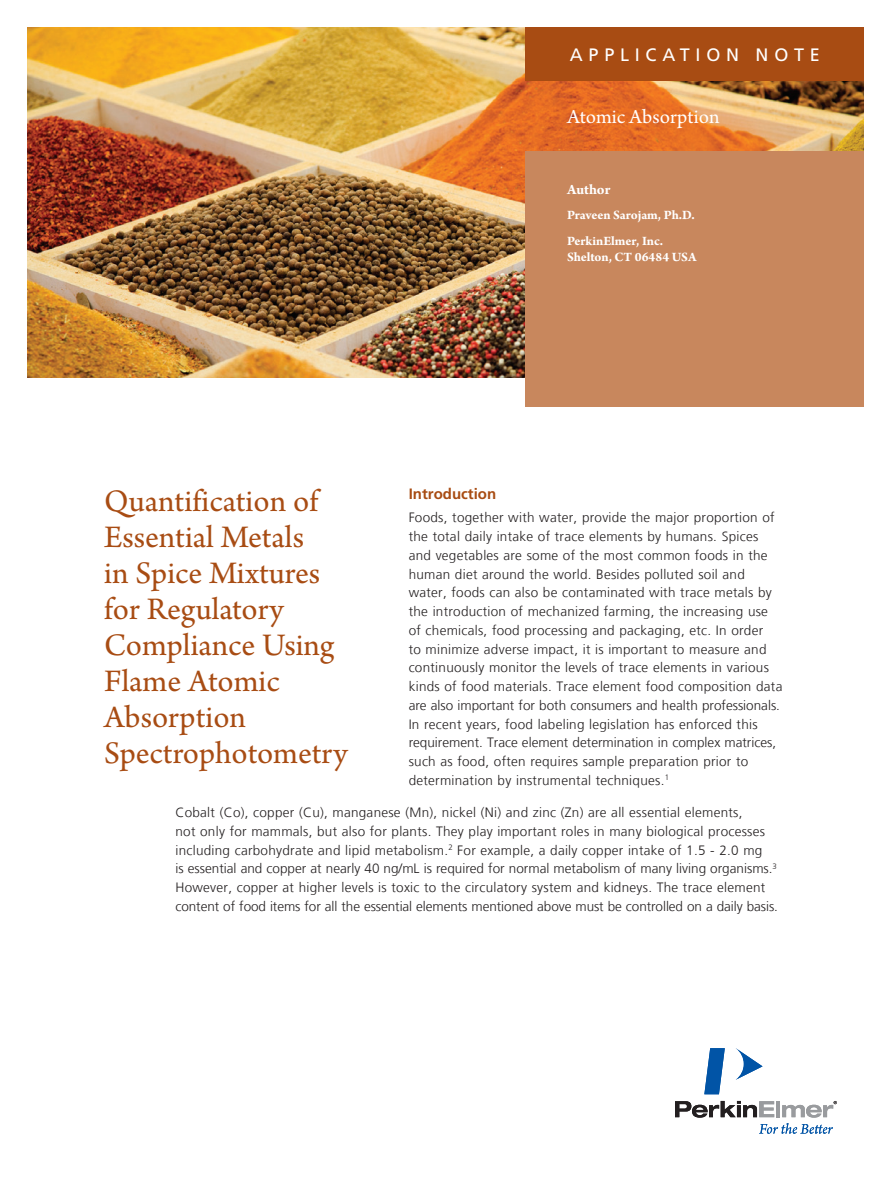
<style>
.page{position:relative;width:891px;height:1188px;background:#fff}
.page>*{position:absolute;margin:0;border:0;box-sizing:border-box;transform-origin:0 0}
.t1{font:33px/36px "Arno Pro";color:#a84c13}
.t2{font:21px "Arno Pro";color:#fff}
.t3{font:18px "Frutiger";letter-spacing:.32em;color:#fff}
.t4{font:700 15px "Frutiger LT Com";color:#a84c13}
.t5{font:700 15px "Arno Pro";color:#fff}
.t6{font:300 13.5px/18.8px "Frutiger LT Com";letter-spacing:.02em;color:#231f20}
.t7{font:700 13.5px/25.5px "Arno Pro";letter-spacing:-.005em;color:#fff}
</style>
<div class="page">
<img style="left:27px;top:27px;width:837px;height:351px">
<div style="left:526px;top:151px;width:338px;height:256px;background:#c8875d"></div>
<div style="left:526px;top:27px;width:338px;height:54px;background:#a84c13"></div>
<svg style="left:736px;top:1048px;width:27px;height:32px"></svg>
<svg style="left:704px;top:1048px;width:21px;height:46px"></svg>
<svg style="left:675px;top:1101px;width:162px;height:33px"></svg>
<h3 class="t3" style="left:570px;top:44px;width:252px">APPLICATION N OTE</h3>
<h2 class="t2" style="left:567px;top:105px;width:154px">Atomic Absorption</h2>
<p class="t5" style="left:567px;top:181px;width:45px">Author</p>
<p class="t7" style="left:567px;top:203px;width:129px">Praveen Sarojam, Ph.D.<br>PerkinElmer, Inc.</p>
<p class="t7" style="left:567px;top:245px;width:131px">Shelton, CT 06484 USA</p>
<h1 class="t1" style="left:104px;top:484px;width:245px">Quantification of<br>Essential Metals<br>in Spice Mixtures for Regulatory<br>Compliance Using<br>Flame Atomic<br>Absorption<br>Spectrophotometry</h1>
<p class="t4" style="left:409px;top:485px;width:89px">Introduction</p>
<p class="t6" style="left:409px;top:508px;width:375px">Foods, together with water, provide the major proportion of the total daily intake of trace elements by humans. Spices and vegetables are some of the most common foods in the human diet around the world. Besides polluted soil and water, foods can also be contaminated with trace metals by the introduction of mechanized farming, the increasing use of chemicals, food processing and packaging, etc. In order<br>to minimize adverse impact, it is important to measure and continuously monitor the levels of trace elements in various kinds of food materials. Trace element food composition data are also important for both consumers and health professionals.<br>In recent years, food labeling legislation has enforced this requirement. Trace element determination in complex matrices, such as food, often requires sample preparation prior to determination by instrumental techniques.<sup>1</sup></p>
<p class="t6" style="left:175px;top:803px;width:604px">Cobalt (Co), copper (Cu), manganese (Mn), nickel (Ni) and zinc (Zn) are all essential elements,<br>not only for mammals, but also for plants. They play important roles in many biological processes including carbohydrate and lipid metabolism.<sup>2</sup> For example, a daily copper intake of 1.5 - 2.0 mg<br>is essential and copper at nearly 40 ng/mL is required for normal metabolism of many living organisms.<sup>3<br></sup>However, copper at higher levels is toxic to the circulatory system and kidneys. The trace element content of food items for all the essential elements mentioned above must be controlled on a daily basis.</p>
</div>
